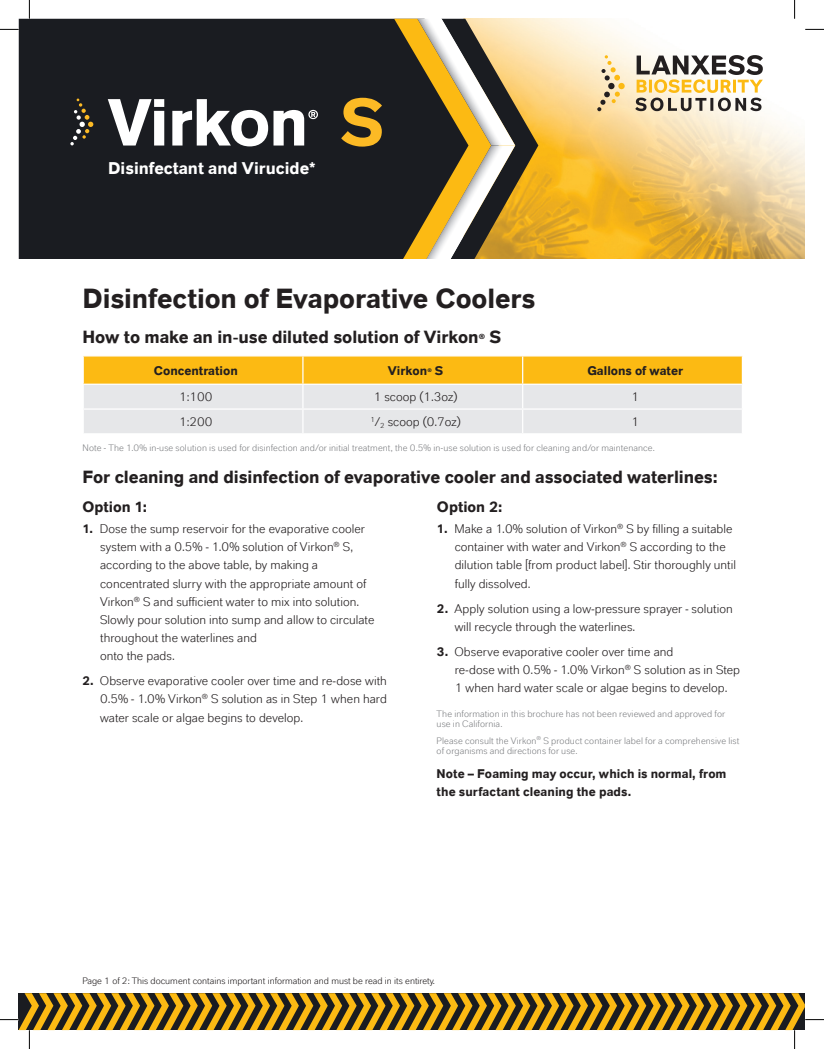
<style>
.page{position:relative;width:824px;height:1049px;background:#fff}
.page>*{position:absolute;margin:0;border:0;box-sizing:border-box;transform-origin:0 0}
.t1{font:700 27.5px "Lanxess";letter-spacing:-.005em;color:#231f20}
.t2{font:700 17.5px "Lanxess";letter-spacing:-.005em;color:#231f20}
.t3{font:700 16.88px "Lanxess";color:#fff}
.t4{font:700 15px "Lanxess";color:#231f20}
.t5{font:12.5px/18.1px "Lanxess";letter-spacing:.005em;color:#231f20}
.t6{font:700 12.5px/17.5px "Lanxess";letter-spacing:.005em;color:#231f20}
.t7{font:12.5px "Lanxess Bd";color:#231f20}
.t8{font:9.38px/10px "Lanxess";letter-spacing:.01em;color:#808285}
.t9{font:9.38px "Lanxess";color:#231f20}
.t10{font:700 7.25px "Lanxess";color:#231f20}
.t11{font:5.12px "Lanxess Bd";color:#231f20}
.s1{font-weight:700}
</style>
<div class="page">
<img style="left:538px;top:19px;width:267px;height:240px">
<div style="left:19px;top:19px;width:375px;height:240px;background:#1a1c21"></div>
<svg style="left:394px;top:19px;width:144px;height:240px;background:#8e7b4f"></svg>
<div style="left:618px;top:83px;width:7px;height:6px;background:#fcba13;border-radius:50%"></div>
<svg style="left:597px;top:55px;width:23px;height:56px"></svg>
<svg style="left:635px;top:55px;width:128px;height:56px"></svg>
<svg style="left:341px;top:98px;width:41px;height:49px;background:#987423"></svg>
<svg style="left:108px;top:99px;width:56px;height:46px"></svg>
<svg style="left:70px;top:99px;width:23px;height:46px"></svg>
<svg style="left:172px;top:99px;width:146px;height:47px"></svg>
<svg style="left:83px;top:356px;width:660px;height:77px;background:#eed89f"></svg>
<svg style="left:0;top:29px;width:19px;height:1px"></svg>
<svg style="left:805px;top:29px;width:19px;height:1px"></svg>
<svg style="left:29px;top:0;width:1px;height:19px"></svg>
<svg style="left:794px;top:0;width:1px;height:19px"></svg>
<svg style="left:0;top:993px;width:824px;height:56px"></svg>
<h3 class="t3" style="left:108px;top:156px;width:209px">Disinfectant and Virucide*</h3>
<h1 class="t1" style="left:83px;top:279px;width:454px">Disinfection of Evaporative Coolers</h1>
<h2 class="t2" style="left:82px;top:325px;width:398px">How to make an in-use diluted solution of Virkon</h2>
<p class="t10" style="left:479px;top:331px;width:8px">®</p>
<h2 class="t2" style="left:489px;top:325px;width:13px">S</h2>
<p class="t7" style="left:154px;top:361px;width:85px">Concentration</p>
<p class="t7" style="left:388px;top:361px;width:41px">Virkon</p>
<p class="t11" style="left:427px;top:366px;width:6px">®</p>
<p class="t7" style="left:435px;top:361px;width:10px">S</p>
<p class="t7" style="left:587px;top:361px;width:97px">Gallons of water</p>
<p class="t5" style="left:179px;top:387px;width:35px">1:100</p>
<p class="t5" style="left:374px;top:387px;width:85px">1 scoop (1.3oz)</p>
<p class="t5" style="left:631px;top:387px;width:9px">1</p>
<p class="t5" style="left:179px;top:412px;width:35px">1:200</p>
<p class="t5" style="left:370px;top:412px;width:92px"><sup>1</sup>/<sub>2</sub> scoop (0.7oz)</p>
<p class="t5" style="left:631px;top:412px;width:9px">1</p>
<p class="t8" style="left:83px;top:442px;width:574px">Note - The 1.0% in-use solution is used for disinfection and/or initial treatment, the 0.5% in-use solution is used for cleaning and/or maintenance.</p>
<h2 class="t2" style="left:83px;top:465px;width:637px">For cleaning and disinfection of evaporative cooler and associated waterlines:</h2>
<p class="t4" style="left:82px;top:495px;width:66px">Option 1:</p>
<p class="t5" style="left:100px;top:519px;width:276px;text-indent:-18px"><span class="s1">1.</span> Dose the sump reservoir for the evaporative cooler system with a 0.5% - 1.0% solution of Virkon<sup>®</sup> S, according to the above table, by making a concentrated slurry with the appropriate amount of Virkon<sup>®</sup> S and sufficient water to mix into solution.<br>Slowly pour solution into sump and allow to circulate throughout the waterlines and<br>onto the pads.</p>
<p class="t5" style="left:100px;top:671px;width:288px;text-align:justify;text-indent:-18px"><span class="s1">2.</span> Observe evaporative cooler over time and re-dose with 0.5% - 1.0% Virkon<sup>®</sup> S solution as in Step 1 when hard water scale or algae begins to develop.</p>
<p class="t4" style="left:437px;top:495px;width:67px">Option 2:</p>
<p class="t5" style="left:455px;top:519px;width:283px;text-indent:-18px"><span class="s1">1.</span> Make a 1.0% solution of Virkon<sup>®</sup> S by filling a suitable container with water and Virkon<sup>®</sup> S according to the dilution table [from product label]. Stir thoroughly until fully dissolved.</p>
<p class="t5" style="left:455px;top:599px;width:280px;text-indent:-18px"><span class="s1">2.</span> Apply solution using a low-pressure sprayer - solution will recycle through the waterlines.</p>
<p class="t5" style="left:455px;top:642px;width:287px;text-indent:-18px"><span class="s1">3.</span> Observe evaporative cooler over time and<br>re-dose with 0.5% - 1.0% Virkon<sup>®</sup> S solution as in Step<br>1 when hard water scale or algae begins to develop.</p>
<p class="t8" style="left:437px;top:708px;width:290px">The information in this brochure has not been reviewed and approved for use in California.</p>
<p class="t8" style="left:437px;top:735px;width:304px">Please consult the Virkon<sup>®</sup> S product container label for a comprehensive list of organisms and directions for use.</p>
<p class="t6" style="left:437px;top:764px;width:291px">Note – Foaming may occur, which is normal, from the surfactant cleaning the pads.</p>
<p class="t9" style="left:82px;top:975px;width:354px">Page 1 of 2: This document contains important information and must be read in its entirety.</p>
</div>
